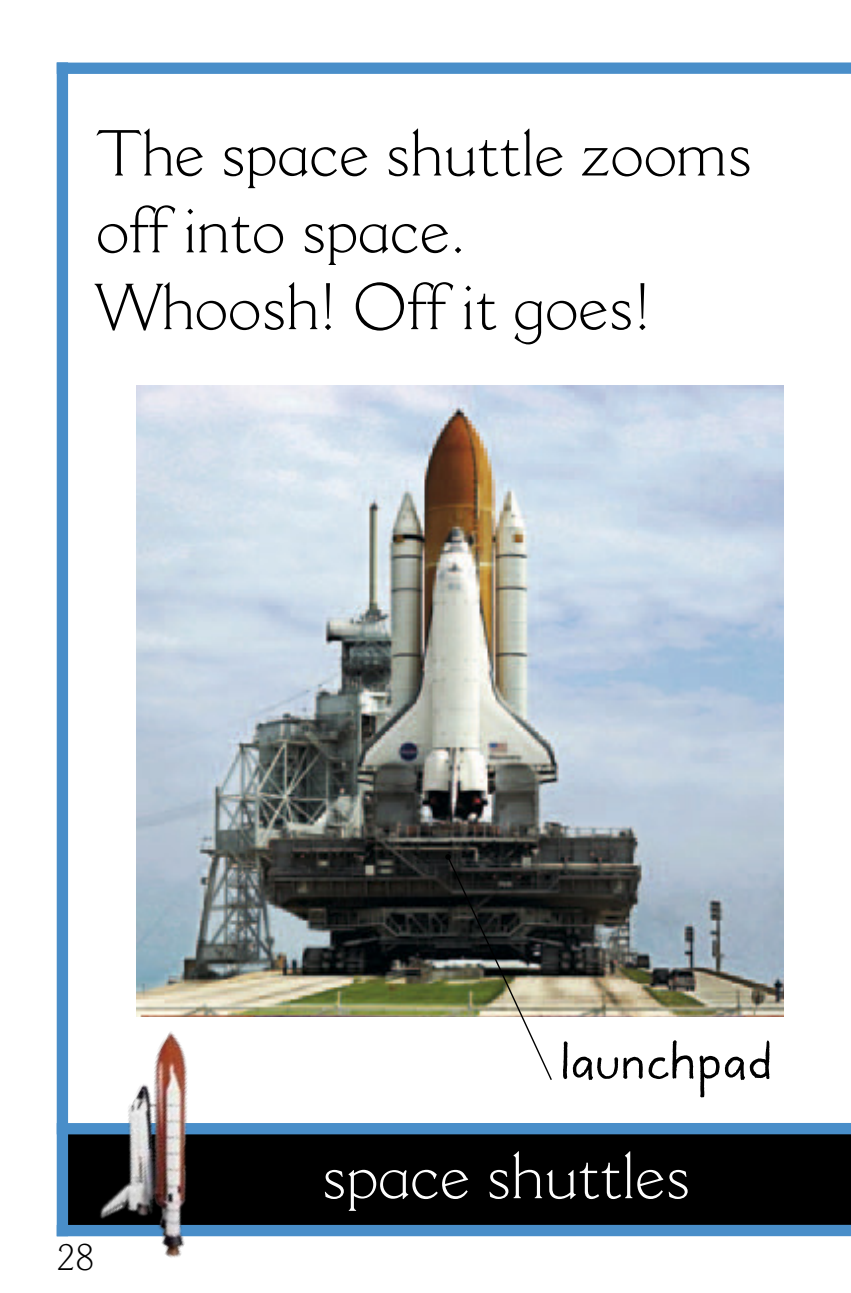
<style>
.page{position:relative;width:851px;height:1293px;background:#fff}
.page>*{position:absolute;margin:0;border:0;box-sizing:border-box;transform-origin:0 0}
.t1{font:76px "DK Infant Text";color:#000}
.t2{font:300 64px/76.8px "Cantoria MT Infant";letter-spacing:.01em;color:#000}
.t3{font:300 64px "Cantoria MT Infant";letter-spacing:.01em;color:#fdfdfd}
.t4{font:300 36px "Cantoria MT Infant";color:#000}
</style>
<div class="page">
<div style="left:62px;top:1128px;width:788px;height:102px;background:#000"></div>
<div style="left:57px;top:62px;width:11px;height:1174px;background:#498ec9"></div>
<div style="left:57px;top:1224px;width:793px;height:12px;background:#498ec9"></div>
<div style="left:57px;top:1123px;width:793px;height:11px;background:#498ec9"></div>
<div style="left:57px;top:62px;width:793px;height:12px;background:#498ec9"></div>
<img style="left:136px;top:386px;width:647px;height:630px">
<img style="left:63px;top:1019px;width:218px;height:239px">
<img style="left:825px;top:1134px;width:25px;height:103px">
<img style="left:445px;top:853px;width:108px;height:227px">
<p class="t2" style="left:96px;top:114px;width:657px">The space shuttle zooms off into space.<br>Whoosh! Off it goes!</p>
<p class="t1" style="left:559px;top:1029px;width:214px">launchpad</p>
<p class="t4" style="left:57px;top:1235px;width:39px">28</p>
<p class="t3" style="left:322px;top:1137px;width:370px">space shuttles</p>
</div>
